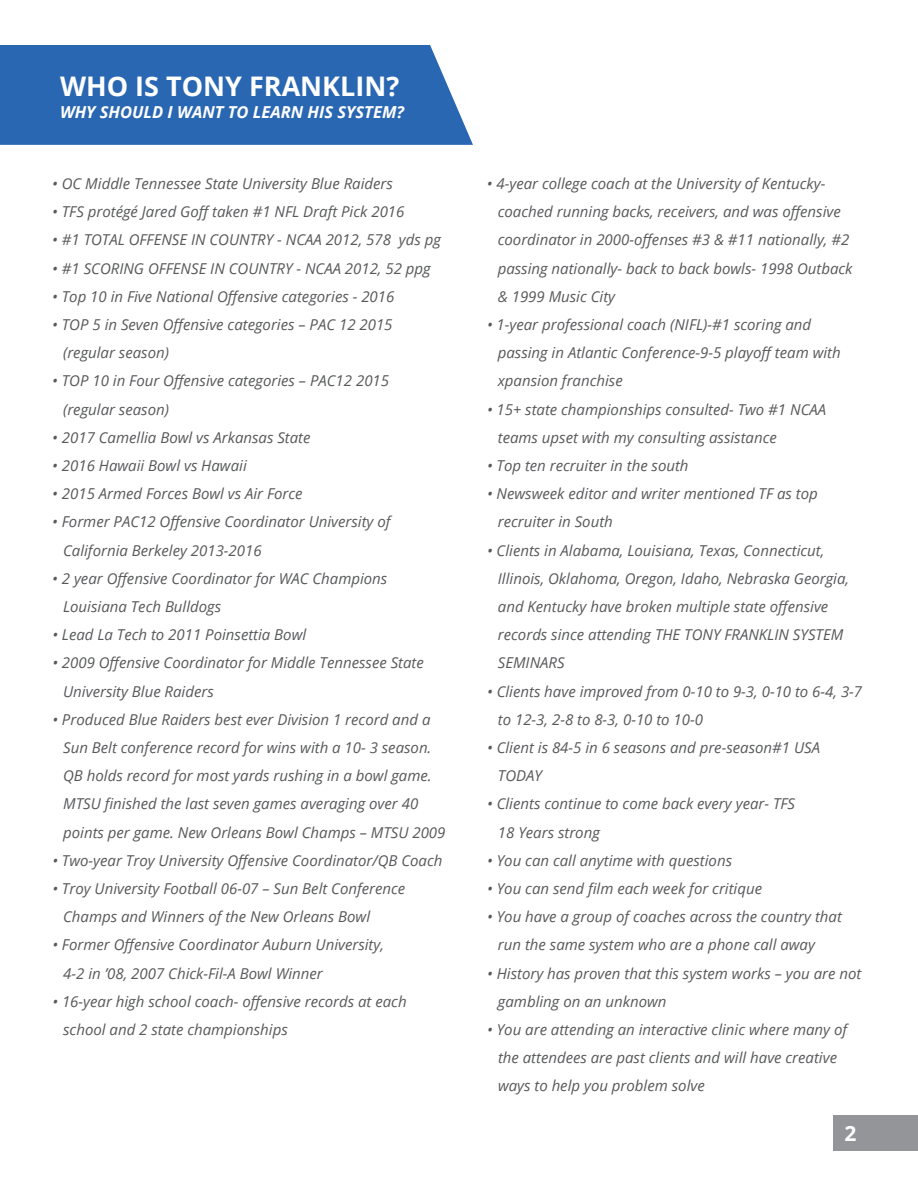
<style>
.page{position:relative;width:918px;height:1188px;background:#fff}
.page>*{position:absolute;margin:0;border:0;box-sizing:border-box;transform-origin:0 0}
.t1{font:700 27px "Open Sans";color:#fff}
.t2{font:700 21px "Open Sans";color:#fff}
.t3{font:italic 700 16.5px "Open Sans";color:#fff}
.t4{font:italic 15px/28.2px "Open Sans";color:#58595b}
</style>
<div class="page">
<div style="left:0;top:45px;width:473px;height:100px;background:#2a67b2"></div>
<div style="left:833px;top:1115px;width:85px;height:36px;background:#939598"></div>
<h1 class="t1" style="left:60px;top:67px;width:341px">WHO IS TONY FRANKLIN?</h1>
<p class="t3" style="left:60px;top:100px;width:346px">WHY SHOULD I WANT TO LEARN HIS SYSTEM?</p>
<p class="t4" style="left:52px;top:169px;width:342px">• OC Middle Tennessee State University Blue Raiders</p>
<p class="t4" style="left:52px;top:197px;width:354px">• TFS protégé Jared Goff taken #1 NFL Draft Pick 2016</p>
<p class="t4" style="left:52px;top:225px;width:390px">• #1 TOTAL OFFENSE IN COUNTRY - NCAA 2012, 578 yds pg</p>
<p class="t4" style="left:52px;top:254px;width:380px">• #1 SCORING OFFENSE IN COUNTRY - NCAA 2012, 52 ppg</p>
<p class="t4" style="left:52px;top:282px;width:344px">• Top 10 in Five National Offensive categories - 2016</p>
<p class="t4" style="left:63px;top:310px;width:331px;text-indent:-11px">• TOP 5 in Seven Offensive categories – PAC 12 2015 (regular season)</p>
<p class="t4" style="left:63px;top:366px;width:328px;text-indent:-11px">• TOP 10 in Four Offensive categories – PAC12 2015 (regular season)</p>
<p class="t4" style="left:52px;top:423px;width:260px">• 2017 Camellia Bowl vs Arkansas State</p>
<p class="t4" style="left:52px;top:451px;width:196px">• 2016 Hawaii Bowl vs Hawaii</p>
<p class="t4" style="left:52px;top:479px;width:252px">• 2015 Armed Forces Bowl vs Air Force</p>
<p class="t4" style="left:63px;top:507px;width:329px;text-indent:-11px">• Former PAC12 Offensive Coordinator University of<br>California Berkeley 2013-2016</p>
<p class="t4" style="left:63px;top:564px;width:326px;text-indent:-11px">• 2 year Offensive Coordinator for WAC Champions<br>Louisiana Tech Bulldogs</p>
<p class="t4" style="left:52px;top:620px;width:255px">• Lead La Tech to 2011 Poinsettia Bowl</p>
<p class="t4" style="left:63px;top:648px;width:362px;text-indent:-11px">• 2009 Offensive Coordinator for Middle Tennessee State<br>University Blue Raiders</p>
<p class="t4" style="left:63px;top:705px;width:384px;text-indent:-11px">• Produced Blue Raiders best ever Division 1 record and a Sun Belt conference record for wins with a 10- 3 season.<br>QB holds record for most yards rushing in a bowl game.<br>MTSU finished the last seven games averaging over 40 points per game. New Orleans Bowl Champs – MTSU 2009</p>
<p class="t4" style="left:52px;top:846px;width:392px">• Two-year Troy University Offensive Coordinator/QB Coach</p>
<p class="t4" style="left:63px;top:874px;width:344px;text-indent:-11px">• Troy University Football 06-07 – Sun Belt Conference<br>Champs and Winners of the New Orleans Bowl</p>
<p class="t4" style="left:63px;top:930px;width:322px;text-indent:-11px">• Former Offensive Coordinator Auburn University,<br>4-2 in ’08, 2007 Chick-Fil-A Bowl Winner</p>
<p class="t4" style="left:63px;top:987px;width:345px;text-indent:-11px">• 16-year high school coach- offensive records at each school and 2 state championships</p>
<p class="t4" style="left:498px;top:169px;width:356px;text-indent:-11px">• 4-year college coach at the University of Kentucky&shy;coached running backs, receivers, and was offensive coordinator in 2000-offenses #3 &amp; #11 nationally, #2 passing nationally- back to back bowls- 1998 Outback &amp; 1999 Music City</p>
<p class="t4" style="left:498px;top:310px;width:344px;text-indent:-11px">• 1-year professional coach (NIFL)-#1 scoring and passing in Atlantic Conference-9-5 playoff team with xpansion franchise</p>
<p class="t4" style="left:498px;top:395px;width:330px;text-indent:-11px">• 15+ state championships consulted- Two #1 NCAA teams upset with my consulting assistance</p>
<p class="t4" style="left:487px;top:451px;width:203px">• Top ten recruiter in the south</p>
<p class="t4" style="left:498px;top:479px;width:321px;text-indent:-11px">• Newsweek editor and writer mentioned TF as top recruiter in South</p>
<p class="t4" style="left:498px;top:536px;width:353px;text-indent:-11px">• Clients in Alabama, Louisiana, Texas, Connecticut, Illinois, Oklahoma, Oregon, Idaho, Nebraska Georgia, and Kentucky have broken multiple state offensive records since attending THE TONY FRANKLIN SYSTEM SEMINARS</p>
<p class="t4" style="left:498px;top:677px;width:366px;text-indent:-11px">• Clients have improved from 0-10 to 9-3, 0-10 to 6-4, 3-7 to 12-3, 2-8 to 8-3, 0-10 to 10-0</p>
<p class="t4" style="left:498px;top:733px;width:324px;text-indent:-11px">• Client is 84-5 in 6 seasons and pre-season#1 USA<br>TODAY</p>
<p class="t4" style="left:498px;top:789px;width:299px;text-indent:-11px">• Clients continue to come back every year- TFS<br>18 Years strong</p>
<p class="t4" style="left:487px;top:846px;width:246px">• You can call anytime with questions</p>
<p class="t4" style="left:487px;top:874px;width:276px">• You can send film each week for critique</p>
<p class="t4" style="left:498px;top:902px;width:345px;text-indent:-11px">• You have a group of coaches across the country that run the same system who are a phone call away</p>
<p class="t4" style="left:498px;top:959px;width:365px;text-indent:-11px">• History has proven that this system works – you are not gambling on an unknown</p>
<p class="t4" style="left:498px;top:1015px;width:351px;text-indent:-11px">• You are attending an interactive clinic where many of the attendees are past clients and will have creative ways to help you problem solve</p>
<h2 class="t2" style="left:844px;top:1119px;width:13px">2</h2>
</div>
